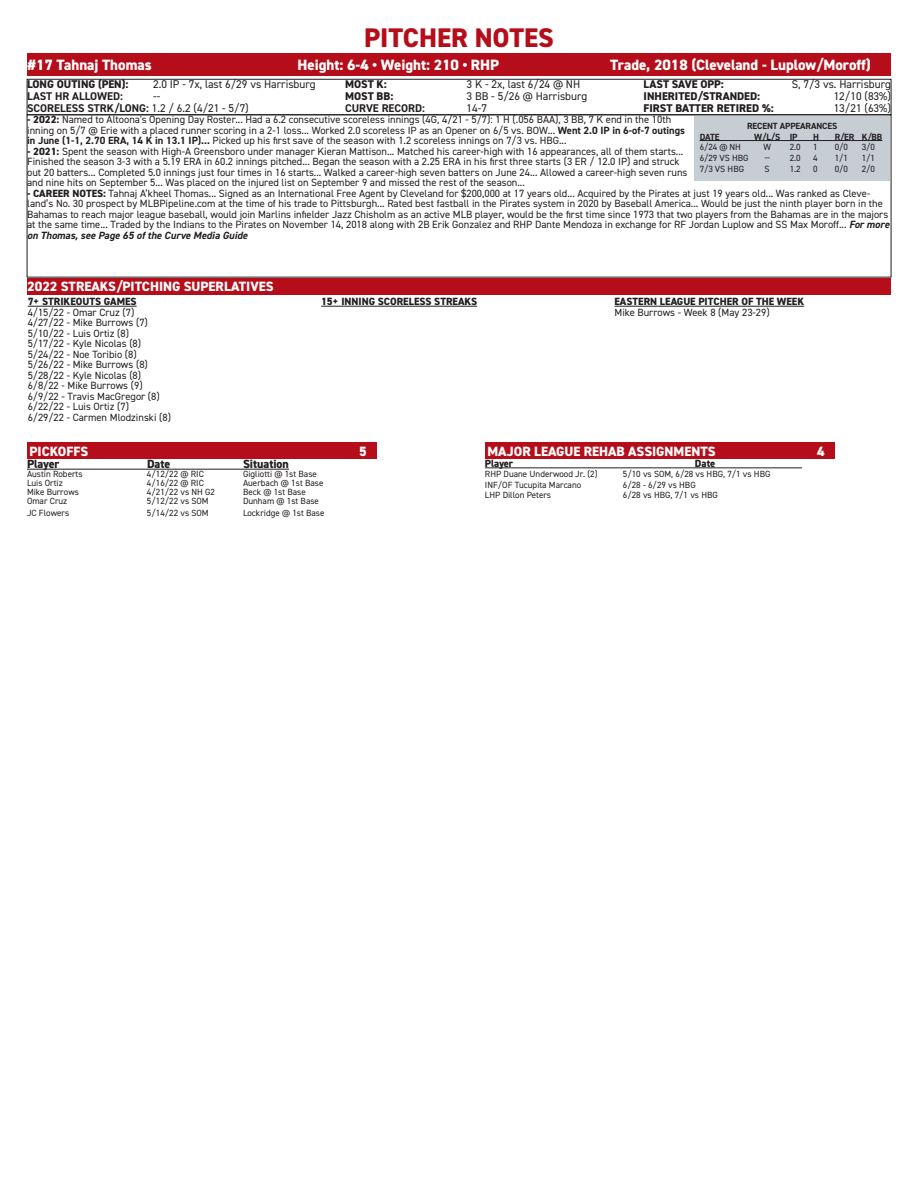
<style>
.page{position:relative;width:918px;height:1188px;background:#fff}
.page>*{position:absolute;margin:0;border:0;box-sizing:border-box;transform-origin:0 0}
.t1{font:800 27px "DIN2014";color:#b50e1a}
.t2{font:800 15px "DIN2014";color:#fff}
.t3{font:800 13.5px "DIN2014";color:#fff}
.t4{font:800 12px "DIN2014";color:#231f20}
.t5{font:11.25px "DIN2014";color:#231f20}
.t6{font:800 11.25px "DIN2014";color:#231f20}
.t7{font:700 11.25px "DIN2014";color:#231f20}
.t8{font:10.5px/10.5px "DIN2014";color:#231f20}
.t9{font:800 10.5px "DIN2014";color:#231f20}
.t10{font:9px "DIN2014";color:#231f20}
.t11{font:700 9px "DIN2014";letter-spacing:-.01em;color:#231f20}
.s1{font-weight:400}
.s2{font-weight:800}
.s3{font-weight:700}
.s4{font-weight:700;font-style:italic}
</style>
<div class="page">
<div style="left:27px;top:278px;width:864px;height:17px;background:#b50e1a"></div>
<hr style="left:28px;top:306px;width:109px;height:1px;background:#231f20">
<hr style="left:321px;top:306px;width:156px;height:1px;background:#231f20">
<hr style="left:615px;top:306px;width:189px;height:1px;background:#231f20">
<div style="left:27px;top:79px;width:864px;height:36px;border:1px solid #231f20"></div>
<div style="left:27px;top:53px;width:864px;height:23px;background:#b50e1a"></div>
<div style="left:694px;top:116px;width:196px;height:65px;background:#c6ced4"></div>
<hr style="left:700px;top:140px;width:182px;height:1px;background:#231f20">
<div style="left:27px;top:442px;width:350px;height:17px;background:#b50e1a"></div>
<hr style="left:27px;top:469px;width:262px;height:1px;background:#231f20">
<div style="left:485px;top:442px;width:350px;height:17px;background:#b50e1a"></div>
<hr style="left:485px;top:468px;width:317px;height:1px;background:#231f20">
<p class="t1" style="left:364px;top:20px;width:191px">PITCHER NOTES</p>
<p class="t2" style="left:28px;top:55px;width:126px">#17 Tahnaj Thomas</p>
<p class="t2" style="left:298px;top:55px;width:203px">Height: 6-4 • Weight: 210 • RHP</p>
<p class="t2" style="left:610px;top:55px;width:262px">Trade, 2018 (Cleveland - Luplow/Moroff)</p>
<p class="t6" style="left:27px;top:77px;width:103px">LONG OUTING (PEN):</p>
<p class="t5" style="left:153px;top:77px;width:164px">2.0 IP - 7x, last 6/29 vs Harrisburg</p>
<p class="t6" style="left:345px;top:77px;width:43px">MOST K:</p>
<p class="t5" style="left:467px;top:77px;width:115px">3 K - 2x, last 6/24 @ NH</p>
<p class="t6" style="left:644px;top:77px;width:82px">LAST SAVE OPP:</p>
<p class="t5" style="left:792px;top:77px;width:101px">S, 7/3 vs. Harrisburg</p>
<p class="t7" style="left:27px;top:89px;width:97px">LAST HR ALLOWED:</p>
<p class="t5" style="left:153px;top:89px;width:9px">--</p>
<p class="t6" style="left:345px;top:89px;width:50px">MOST BB:</p>
<p class="t5" style="left:467px;top:89px;width:122px">3 BB - 5/26 @ Harrisburg</p>
<p class="t6" style="left:644px;top:89px;width:118px">INHERITED/STRANDED:</p>
<p class="t5" style="left:834px;top:89px;width:59px">12/10 (83%)</p>
<p class="t7" style="left:27px;top:101px;width:223px">SCORELESS STRK/LONG: <span class="s1">1.2 / 6.2 (4/21 - 5/7)</span></p>
<p class="t7" style="left:345px;top:101px;width:81px">CURVE RECORD:</p>
<p class="t5" style="left:467px;top:101px;width:22px">14-7</p>
<p class="t6" style="left:644px;top:101px;width:132px">FIRST BATTER RETIRED %:</p>
<p class="t5" style="left:834px;top:101px;width:59px">13/21 (63%)</p>
<p class="t8" style="left:27px;top:114px;width:659px"><span class="s2">- 2022:</span> Named to Altoona's Opening Day Roster... Had a 6.2 consecutive scoreless innings (4G, 4/21 - 5/7): 1 H (.056 BAA), 3 BB, 7 K end in the 10th inning on 5/7 @ Erie with a placed runner scoring in a 2-1 loss... Worked 2.0 scoreless IP as an Opener on 6/5 vs. BOW... <span class="s3">Went 2.0 IP in 6-of-7 outings in June (1-1, 2.70 ERA, 14 K in 13.1 IP)...</span> Picked up his first save of the season with 1.2 scoreless innings on 7/3 vs. HBG...</p>
<p class="t8" style="left:27px;top:146px;width:662px"><span class="s2">- 2021:</span> Spent the season with High-A Greensboro under manager Kieran Mattison... Matched his career-high with 16 appearances, all of them starts...<br>Finished the season 3-3 with a 5.19 ERA in 60.2 innings pitched... Began the season with a 2.25 ERA in his first three starts (3 ER / 12.0 IP) and struck out 20 batters... Completed 5.0 innings just four times in 16 starts... Walked a career-high seven batters on June 24... Allowed a career-high seven runs and nine hits on September 5... Was placed on the injured list on September 9 and missed the rest of the season...</p>
<p class="t8" style="left:27px;top:188px;width:864px"><span class="s2">- CAREER NOTES:</span> Tahnaj A’kheel Thomas... Signed as an International Free Agent by Cleveland for $200,000 at 17 years old... Acquired by the Pirates at just 19 years old... Was ranked as Cleve&shy;land’s No. 30 prospect by MLBPipeline.com at the time of his trade to Pittsburgh... Rated best fastball in the Pirates system in 2020 by Baseball America... Would be just the ninth player born in the Bahamas to reach major league baseball, would join Marlins infielder Jazz Chisholm as an active MLB player, would be the first time since 1973 that two players from the Bahamas are in the majors at the same time... Traded by the Indians to the Pirates on November 14, 2018 along with 2B Erik Gonzalez and RHP Dante Mendoza in exchange for RF Jordan Luplow and SS Max Moroff... <span class="s4">For more on Thomas, see Page 65 of the Curve Media Guide</span></p>
<p class="t11" style="left:747px;top:120px;width:92px">RECENT APPEARANCES</p>
<p class="t11" style="left:700px;top:131px;width:21px">DATE</p>
<p class="t11" style="left:754px;top:131px;width:45px">W/L/S IP</p>
<p class="t11" style="left:813px;top:131px;width:7px">H</p>
<p class="t11" style="left:835px;top:131px;width:49px">R/ER K/BB</p>
<p class="t10" style="left:700px;top:142px;width:43px">6/24 @ NH</p>
<p class="t10" style="left:763px;top:142px;width:9px">W</p>
<p class="t10" style="left:790px;top:142px;width:12px">2.0</p>
<p class="t10" style="left:813px;top:142px;width:6px">1</p>
<p class="t10" style="left:835px;top:142px;width:15px">0/0</p>
<p class="t10" style="left:862px;top:142px;width:15px">3/0</p>
<p class="t10" style="left:700px;top:153px;width:50px">6/29 VS HBG</p>
<p class="t10" style="left:764px;top:153px;width:7px">--</p>
<p class="t10" style="left:790px;top:153px;width:12px">2.0</p>
<p class="t10" style="left:813px;top:153px;width:6px">4</p>
<p class="t10" style="left:835px;top:153px;width:15px">1/1</p>
<p class="t10" style="left:862px;top:153px;width:15px">1/1</p>
<p class="t10" style="left:700px;top:163px;width:46px">7/3 VS HBG</p>
<p class="t10" style="left:765px;top:163px;width:7px">S</p>
<p class="t10" style="left:790px;top:163px;width:12px">1.2</p>
<p class="t10" style="left:813px;top:163px;width:6px">0</p>
<p class="t10" style="left:835px;top:163px;width:15px">0/0</p>
<p class="t10" style="left:862px;top:163px;width:15px">2/0</p>
<p class="t3" style="left:27px;top:277px;width:248px">2022 STREAKS/PITCHING SUPERLATIVES</p>
<p class="t9" style="left:28px;top:295px;width:110px">7+ STRIKEOUTS GAMES</p>
<p class="t8" style="left:28px;top:307px;width:108px">4/15/22 - Omar Cruz (7)</p>
<p class="t8" style="left:28px;top:317px;width:122px">4/27/22 - Mike Burrows (7)</p>
<p class="t8" style="left:28px;top:328px;width:103px">5/10/22 - Luis Ortiz (8)</p>
<p class="t8" style="left:28px;top:338px;width:115px">5/17/22 - Kyle Nicolas (8)</p>
<p class="t8" style="left:28px;top:349px;width:111px">5/24/22 - Noe Toribio (8)</p>
<p class="t8" style="left:28px;top:359px;width:122px">5/26/22 - Mike Burrows (8)</p>
<p class="t8" style="left:28px;top:370px;width:115px">5/28/22 - Kyle Nicolas (8)</p>
<p class="t8" style="left:28px;top:380px;width:116px">6/8/22 - Mike Burrows (9)</p>
<p class="t8" style="left:28px;top:391px;width:134px">6/9/22 - Travis MacGregor (8)</p>
<p class="t8" style="left:28px;top:401px;width:103px">6/22/22 - Luis Ortiz (7)</p>
<p class="t8" style="left:28px;top:412px;width:145px">6/29/22 - Carmen Mlodzinski (8)</p>
<p class="t9" style="left:321px;top:295px;width:158px">15+ INNING SCORELESS STREAKS</p>
<p class="t9" style="left:615px;top:295px;width:191px">EASTERN LEAGUE PITCHER OF THE WEEK</p>
<p class="t8" style="left:615px;top:307px;width:157px">Mike Burrows - Week 8 (May 23-29)</p>
<p class="t3" style="left:30px;top:442px;width:60px">PICKOFFS</p>
<p class="t3" style="left:359px;top:442px;width:9px">5</p>
<p class="t4" style="left:27px;top:456px;width:34px">Player</p>
<p class="t4" style="left:147px;top:456px;width:25px">Date</p>
<p class="t4" style="left:243px;top:456px;width:47px">Situation</p>
<p class="t10" style="left:27px;top:468px;width:57px">Austin Roberts</p>
<p class="t10" style="left:147px;top:468px;width:58px">4/12/22 @ RIC</p>
<p class="t10" style="left:243px;top:468px;width:75px">Gigliotti @ 1st Base</p>
<p class="t10" style="left:27px;top:477px;width:37px">Luis Ortiz</p>
<p class="t10" style="left:147px;top:477px;width:58px">4/16/22 @ RIC</p>
<p class="t10" style="left:243px;top:477px;width:82px">Auerbach @ 1st Base</p>
<p class="t10" style="left:27px;top:486px;width:53px">Mike Burrows</p>
<p class="t10" style="left:147px;top:486px;width:70px">4/21/22 vs NH G2</p>
<p class="t10" style="left:243px;top:486px;width:64px">Beck @ 1st Base</p>
<p class="t10" style="left:27px;top:495px;width:42px">Omar Cruz</p>
<p class="t10" style="left:147px;top:495px;width:63px">5/12/22 vs SOM</p>
<p class="t10" style="left:243px;top:495px;width:78px">Dunham @ 1st Base</p>
<p class="t10" style="left:27px;top:507px;width:44px">JC Flowers</p>
<p class="t10" style="left:147px;top:507px;width:63px">5/14/22 vs SOM</p>
<p class="t10" style="left:243px;top:507px;width:83px">Lockridge @ 1st Base</p>
<p class="t3" style="left:487px;top:442px;width:230px">MAJOR LEAGUE REHAB ASSIGNMENTS</p>
<p class="t3" style="left:817px;top:442px;width:9px">4</p>
<p class="t9" style="left:485px;top:456px;width:30px">Player</p>
<p class="t9" style="left:695px;top:456px;width:22px">Date</p>
<p class="t10" style="left:485px;top:469px;width:114px">RHP Duane Underwood Jr. (2)</p>
<p class="t10" style="left:623px;top:469px;width:149px">5/10 vs SOM, 6/28 vs HBG, 7/1 vs HBG</p>
<p class="t10" style="left:485px;top:479px;width:98px">INF/OF Tucupita Marcano</p>
<p class="t10" style="left:623px;top:479px;width:74px">6/28 - 6/29 vs HBG</p>
<p class="t10" style="left:485px;top:490px;width:68px">LHP Dillon Peters</p>
<p class="t10" style="left:623px;top:490px;width:96px">6/28 vs HBG, 7/1 vs HBG</p>
</div>
